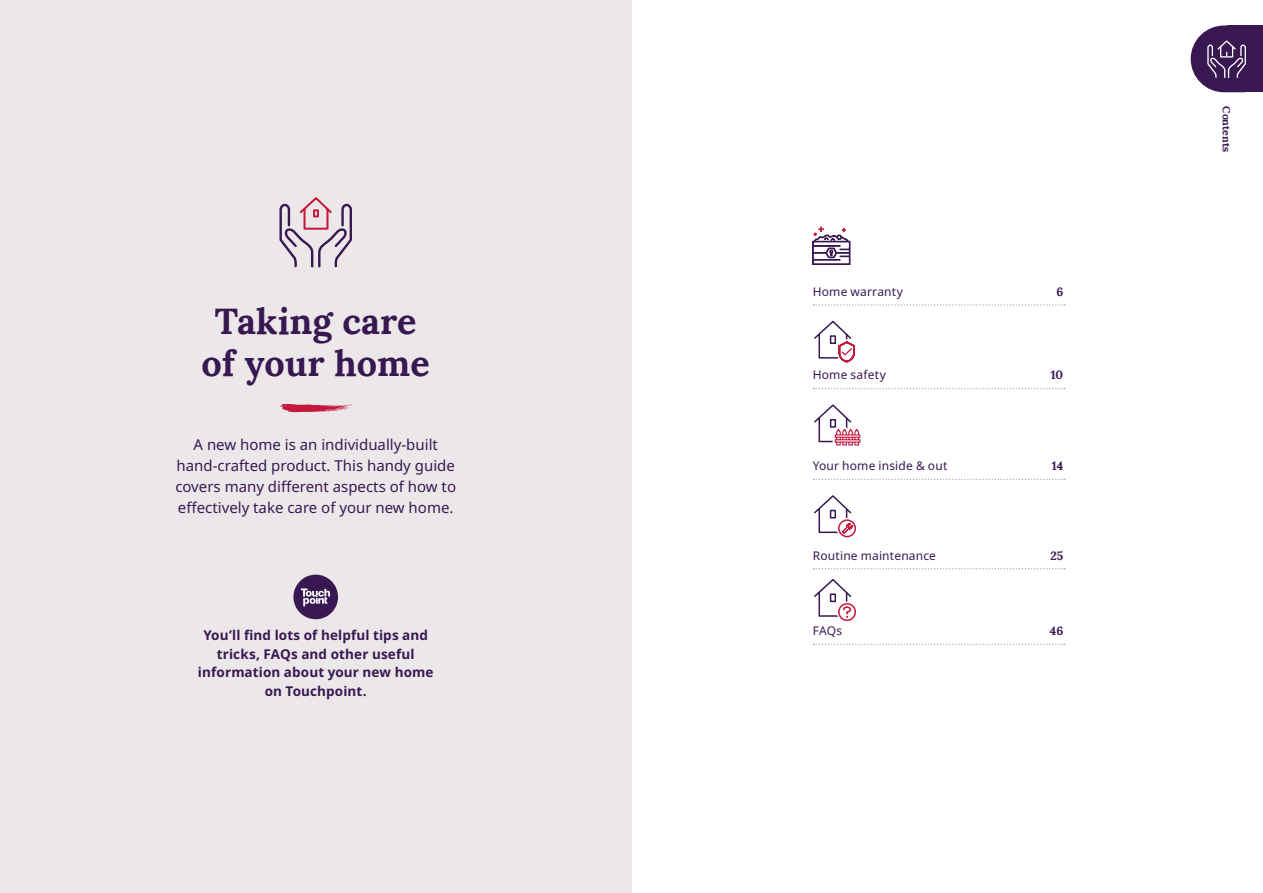
<style>
.page{position:relative;width:1263px;height:893px;background:#fff}
.page>*{position:absolute;margin:0;border:0;box-sizing:border-box;transform-origin:0 0}
._1__Location_Header{font:700 36px/42px "Lora";letter-spacing:.005em;color:#391852;text-align:center}
._2__Intro_body_copy{font:15px/21px "Noto Sans";color:#391852;text-align:center}
.Main_copy_headings{font:700 13.5px/18.8px "Noto Sans";letter-spacing:.01em;color:#391852;text-align:center}
.t1{font:12px "Noto Sans";letter-spacing:.015em;color:#391852}
.t2{font:700 12px "Lora";color:#391852}
._1__Location_Header-2{font:700 10.5px "Lora";color:#391852}
</style>
<div class="page">
<div style="left:0;top:0;width:631px;height:893px;background:#ece8ea"></div>
<div style="left:1227px;top:26px;width:36px;height:66px;background:#391852"></div>
<svg style="left:1191px;top:26px;width:55px;height:66px"></svg>
<div style="left:293px;top:575px;width:45px;height:44px;background:#391852;border-radius:50%"></div>
<svg style="left:301px;top:589px;width:29px;height:17px"></svg>
<svg style="left:813px;top:304px;width:252px;height:2px"></svg>
<svg style="left:812px;top:226px;width:39px;height:39px"></svg>
<svg style="left:813px;top:479px;width:252px;height:1px"></svg>
<svg style="left:814px;top:404px;width:47px;height:42px"></svg>
<svg style="left:813px;top:388px;width:252px;height:1px"></svg>
<svg style="left:814px;top:320px;width:41px;height:43px"></svg>
<svg style="left:813px;top:644px;width:252px;height:1px"></svg>
<div style="left:838px;top:603px;width:18px;height:18px;border:2px solid #c5183f;border-radius:50%"></div>
<svg style="left:813px;top:568px;width:252px;height:1px"></svg>
<svg style="left:837px;top:518px;width:20px;height:21px"></svg>
<div style="left:838px;top:519px;width:18px;height:18px;border:2px solid #c5183f;border-radius:50%"></div>
<svg style="left:814px;top:495px;width:39px;height:39px"></svg>
<svg style="left:279px;top:197px;width:73px;height:71px"></svg>
<div style="left:313px;top:209px;width:6px;height:8px;border:2px solid #c5183f"></div>
<svg style="left:280px;top:404px;width:73px;height:8px"></svg>
<svg style="left:814px;top:579px;width:39px;height:39px"></svg>
<p class="_1__Location_Header" style="left:202px;top:296px;width:230px">Taking care of your home</p>
<p class="_2__Intro_body_copy" style="left:175px;top:434px;width:282px">A new home is an individually-built hand-crafted product. This handy guide covers many different aspects of how to effectively take care of your new home.</p>
<p class="Main_copy_headings" style="left:198px;top:626px;width:237px">You’ll find lots of helpful tips and tricks, FAQs and other useful information about your new home on Touchpoint.</p>
<p class="t1" style="left:813px;top:283px;width:92px">Home warranty</p>
<p class="t2" style="left:1056px;top:281px;width:8px">6</p>
<p class="t1" style="left:813px;top:367px;width:75px">Home safety</p>
<p class="t2" style="left:1051px;top:365px;width:14px">10</p>
<p class="t1" style="left:813px;top:457px;width:136px">Your home inside &amp; out</p>
<p class="t2" style="left:1052px;top:456px;width:13px">14</p>
<p class="t1" style="left:813px;top:547px;width:125px">Routine maintenance</p>
<p class="t2" style="left:1050px;top:545px;width:14px">25</p>
<p class="t1" style="left:813px;top:622px;width:31px">FAQs</p>
<p class="t2" style="left:1050px;top:621px;width:15px">46</p>
<p class="_1__Location_Header-2" style="left:1235px;top:106px;width:47px;rotate:90deg">Contents</p>
</div>
